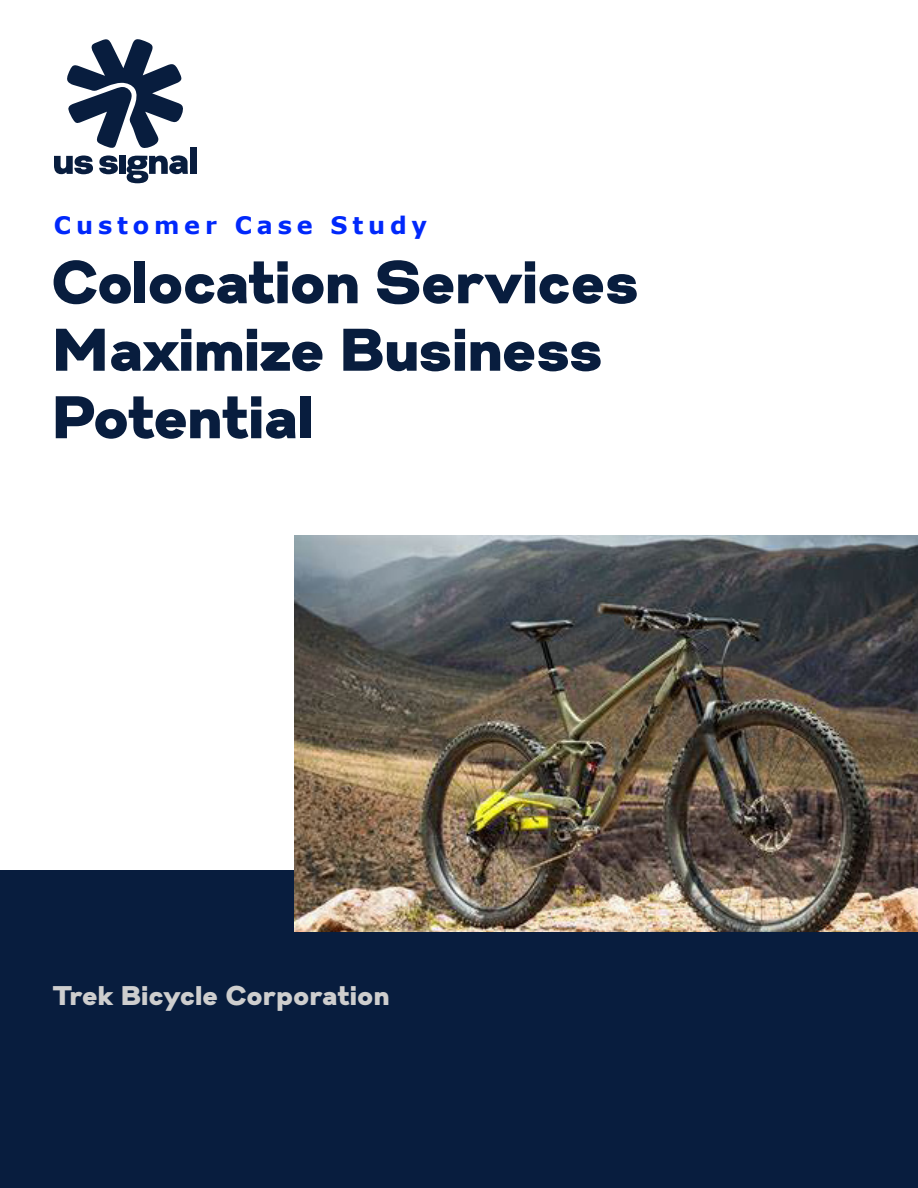
<style>
.page{position:relative;width:918px;height:1188px;background:#fff}
.page>*{position:absolute;margin:0;border:0;box-sizing:border-box;transform-origin:0 0}
.t1{font:60px/67.5px "Gabriel Sans Black";letter-spacing:.005em;color:#081d3e}
.t2{font:27px "Gabriel Sans Black";letter-spacing:.025em;color:#cecece}
.t3{font:700 24px "Verdana";letter-spacing:.2em;color:#0028fb}
</style>
<div class="page">
<div style="left:0;top:870px;width:918px;height:318px;background:#081d3e"></div>
<img style="left:294px;top:536px;width:624px;height:396px">
<svg style="left:54px;top:39px;width:134px;height:144px"></svg>
<div style="left:190px;top:147px;width:6px;height:27px;background:#081d3e"></div>
<p class="t3" style="left:54px;top:216px;width:375px">Customer Case Study</p>
<p class="t1" style="left:54px;top:255px;width:587px">Colocation Services<br>Maximize Business<br>Potential</p>
<p class="t2" style="left:54px;top:985px;width:338px">Trek Bicycle Corporation</p>
</div>
